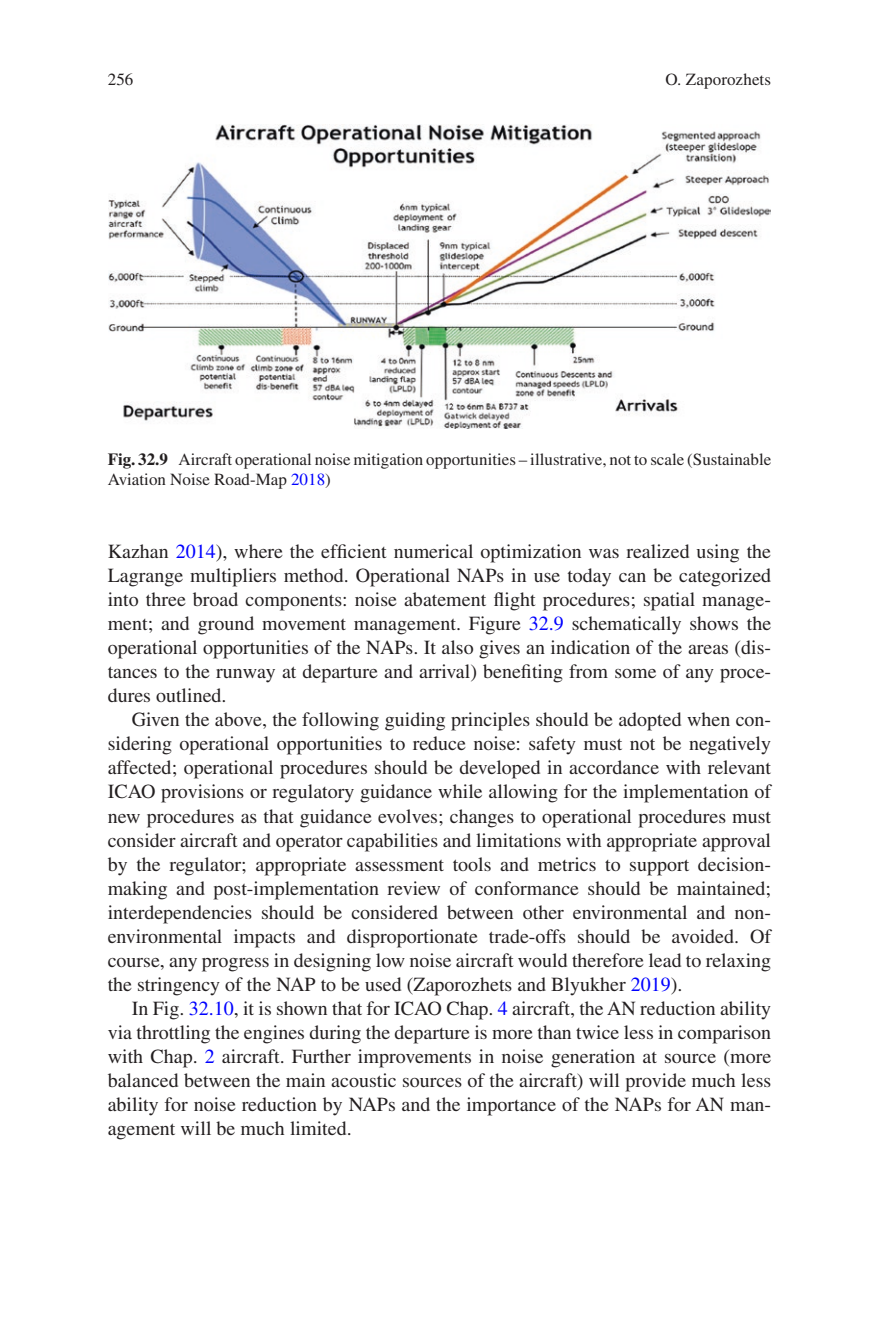
<style>
.page{position:relative;width:879px;height:1333px;background:#fff}
.page>*{position:absolute;margin:0;border:0;box-sizing:border-box;transform-origin:0 0}
.Text{font:20px/24px "Times LT Std";color:#231f20;text-align:justify}
.Text_flush{font:20px/24px "Times LT Std";color:#231f20;text-align:justify}
.t1{font:17px/20px "Times LT Std";color:#231f20}
.s1{font-weight:700}
.s2{color:#00f}
</style>
<div class="page">
<img style="left:108px;top:124px;width:663px;height:305px">
<p class="t1" style="left:108px;top:69px;width:27px">256</p>
<p class="t1" style="left:665px;top:69px;width:107px">O. Zaporozhets</p>
<p class="t1" style="left:108px;top:449px;width:665px"><span class="s1">Fig. 32.9</span> Aircraft operational noise mitigation opportunities – illustrative, not to scale (Sustainable<br>Aviation Noise Road-Map <span class="s2">2018</span>)</p>
<p class="Text_flush" style="left:108px;top:539px;width:665px">Kazhan <span class="s2">2014</span>), where the efficient numerical optimization was realized using the Lagrange multipliers method. Operational NAPs in use today can be categorized into three broad components: noise abatement flight procedures; spatial manage&shy;ment; and ground movement management. Figure <span class="s2">32.9</span> schematically shows the operational opportunities of the NAPs. It also gives an indication of the areas (dis&shy;tances to the runway at departure and arrival) benefiting from some of any proce&shy;dures outlined.</p>
<p class="Text" style="left:108px;top:707px;width:665px;text-indent:24px">Given the above, the following guiding principles should be adopted when con&shy;sidering operational opportunities to reduce noise: safety must not be negatively affected; operational procedures should be developed in accordance with relevant ICAO provisions or regulatory guidance while allowing for the implementation of new procedures as that guidance evolves; changes to operational procedures must consider aircraft and operator capabilities and limitations with appropriate approval by the regulator; appropriate assessment tools and metrics to support decision&shy;making and post-implementation review of conformance should be maintained; interdependencies should be considered between other environmental and non&shy;environmental impacts and disproportionate trade-offs should be avoided. Of course, any progress in designing low noise aircraft would therefore lead to relaxing the stringency of the NAP to be used (Zaporozhets and Blyukher <span class="s2">2019</span>).</p>
<p class="Text" style="left:108px;top:995px;width:665px;text-indent:24px">In Fig. <span class="s2">32.10</span>, it is shown that for ICAO Chap. <span class="s2">4</span> aircraft, the AN reduction ability via throttling the engines during the departure is more than twice less in comparison with Chap. <span class="s2">2</span> aircraft. Further improvements in noise generation at source (more balanced between the main acoustic sources of the aircraft) will provide much less ability for noise reduction by NAPs and the importance of the NAPs for AN man&shy;agement will be much limited.</p>
</div>
